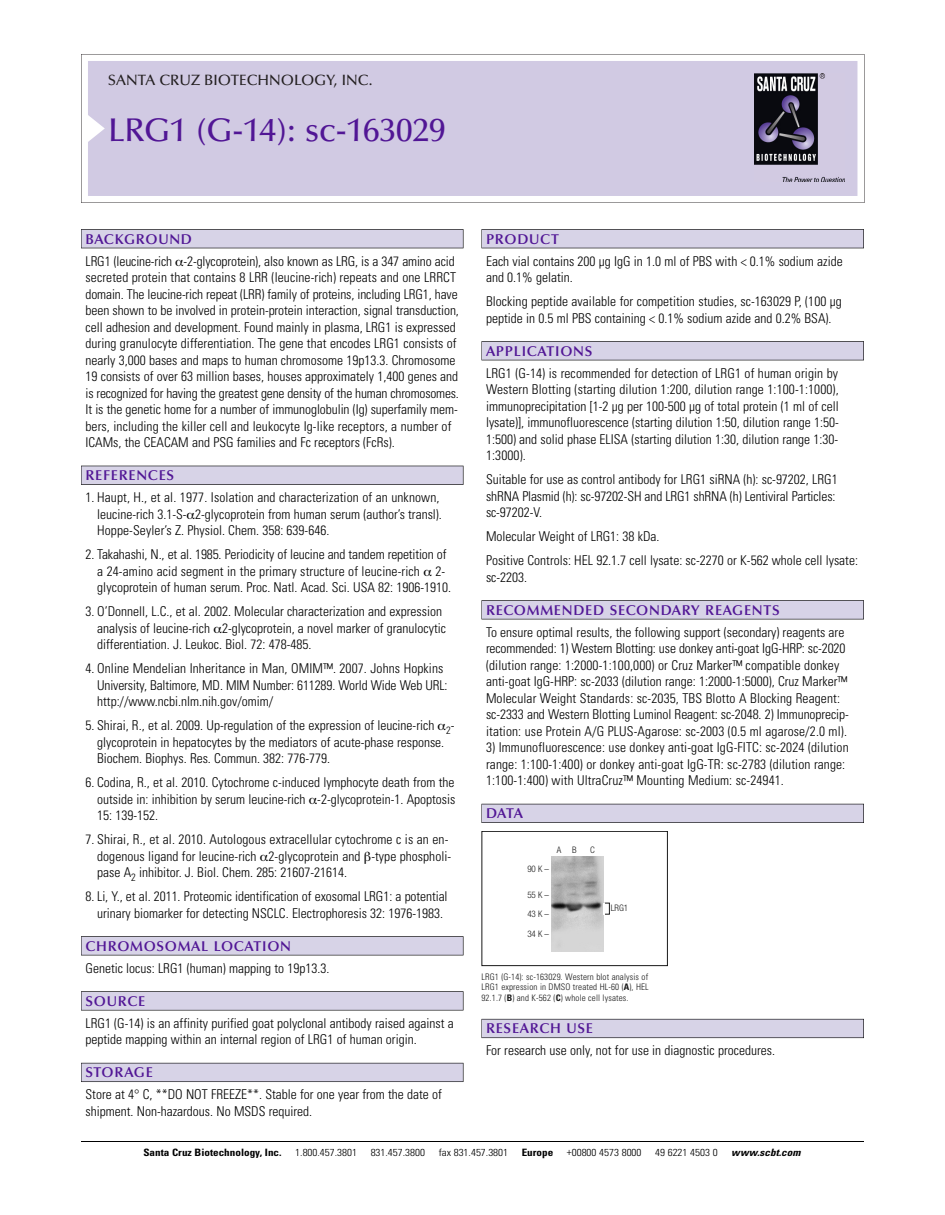
<style>
.page{position:relative;width:945px;height:1215px;background:#fff}
.page>*{position:absolute;margin:0;border:0;box-sizing:border-box;transform-origin:0 0}
.t1{font:500 33px "Optima";color:#511695}
.t2{font:500 15px "Optima";color:#231f20}
.t3{font:600 14.25px "Optima";letter-spacing:.05em;color:#511695}
.t4{font:300 condensed 13.5px/16.5px "Univers";color:#000}
.t5{font:300 condensed 10.2px "Univers";color:#000;scale:1.1 1}
.t6{font:700 condensed 10.2px "Univers";color:#000;scale:1.1 1}
.t7{font:italic 700 condensed 10.2px "Univers";letter-spacing:.005em;color:#000;scale:1.1 1}
.t8{font:9px/10.5px "Univers Condensed Light+QLUTCC";letter-spacing:.015em;color:#191919;text-align:justify}
.t9{font:9px/19.5px "Helvetica Neue Light Cond+MFPSCR";color:#191919;text-align:justify}
.s1{font-family:"Univers Condensed Bold+FXMPIO"}
</style>
<div class="page">
<svg style="left:81px;top:54px;width:783px;height:149px"></svg>
<div style="left:88px;top:61px;width:769px;height:135px;background:#d1cae3"></div>
<img style="left:755px;top:74px;width:90px;height:108px">
<div style="left:81px;top:229px;width:382px;height:19px;background:#525156"></div>
<div style="left:81px;top:230px;width:382px;height:18px;background:#d7d3e7"></div>
<div style="left:81px;top:466px;width:382px;height:19px;background:#515055"></div>
<div style="left:81px;top:466px;width:382px;height:18px;background:#d7d3e7"></div>
<div style="left:81px;top:936px;width:382px;height:19px;background:#545357"></div>
<div style="left:81px;top:937px;width:382px;height:18px;background:#d7d3e7"></div>
<div style="left:81px;top:991px;width:382px;height:19px;background:#575759"></div>
<div style="left:81px;top:992px;width:382px;height:18px;background:#d7d3e7"></div>
<div style="left:81px;top:1063px;width:382px;height:19px;background:#5b5a62"></div>
<div style="left:81px;top:1063px;width:382px;height:18px;background:#d7d3e7"></div>
<div style="left:482px;top:229px;width:382px;height:19px;background:#525156"></div>
<div style="left:482px;top:230px;width:381px;height:18px;background:#d7d3e7"></div>
<div style="left:482px;top:341px;width:382px;height:19px;background:#525155"></div>
<div style="left:482px;top:342px;width:381px;height:18px;background:#d7d3e7"></div>
<div style="left:482px;top:600px;width:382px;height:19px;background:#545357"></div>
<div style="left:482px;top:601px;width:381px;height:18px;background:#d7d3e7"></div>
<div style="left:482px;top:804px;width:382px;height:19px;background:#54535a"></div>
<div style="left:482px;top:804px;width:381px;height:18px;background:#d7d3e7"></div>
<div style="left:482px;top:1019px;width:382px;height:19px;background:#66646e"></div>
<div style="left:482px;top:1019px;width:381px;height:18px;background:#d7d3e7"></div>
<hr style="left:81px;top:1141px;width:783px;height:1px;background:#000">
<div style="left:482px;top:831px;width:186px;height:135px;border:1px solid #191919"></div>
<img style="left:551px;top:856px;width:52px;height:95px">
<p class="t2" style="left:108px;top:74px;width:266px">SANTA CRUZ BIOTECHNOLOGY, INC.</p>
<h1 class="t1" style="left:108px;top:117px;width:339px">LRG1 (G-14): sc-163029</h1>
<p class="t3" style="left:86px;top:233px;width:108px">BACKGROUND</p>
<p class="t4" style="left:86px;top:254px;width:375px">LRG1 (leucine-rich -2-glycoprotein), also known as LRG, is a 347 amino acid secreted protein that contains 8 LRR (leucine-rich) repeats and one LRRCT domain. The leucine-rich repeat (LRR) family of proteins, including LRG1, have been shown to be involved in protein-protein interaction, signal transduction, cell adhesion and development. Found mainly in plasma, LRG1 is expressed during granulocyte differentiation. The gene that encodes LRG1 consists of nearly 3,000 bases and maps to human chromosome 19p13.3. Chromosome 19 consists of over 63 million bases, houses approximately 1,400 genes and is recognized for having the greatest gene density of the human chromosomes.<br>It is the genetic home for a number of immunoglobulin (Ig) superfamily mem&shy;bers, including the killer cell and leukocyte Ig-like receptors, a number of ICAMs, the CEACAM and PSG families and Fc receptors (FcRs).</p>
<p class="t3" style="left:86px;top:470px;width:90px">REFERENCES</p>
<p class="t4" style="left:97px;top:490px;width:346px;text-indent:-12px">1. Haupt, H., et al. 1977. Isolation and characterization of an unknown, leucine-rich 3.1-S- 2-glycoprotein from human serum (author’s transl).<br>Hoppe-Seyler’s Z. Physiol. Chem. 358: 639-646.</p>
<p class="t4" style="left:97px;top:547px;width:356px;text-indent:-12px">2. Takahashi, N., et al. 1985. Periodicity of leucine and tandem repetition of a 24-amino acid segment in the primary structure of leucine-rich 2- glycoprotein of human serum. Proc. Natl. Acad. Sci. USA 82: 1906-1910.</p>
<p class="t4" style="left:97px;top:604px;width:350px;text-indent:-12px">3. O’Donnell, L.C., et al. 2002. Molecular characterization and expression analysis of leucine-rich 2-glycoprotein, a novel marker of granulocytic differentiation. J. Leukoc. Biol. 72: 478-485.</p>
<p class="t4" style="left:97px;top:661px;width:352px;text-indent:-12px">4. Online Mendelian Inheritance in Man, OMIM™. 2007. Johns Hopkins<br>University, Baltimore, MD. MIM Number: 611289. World Wide Web URL: http://www.ncbi.nlm.nih.gov/omim/</p>
<p class="t4" style="left:97px;top:718px;width:359px;text-indent:-12px">5. Shirai, R., et al. 2009. Up-regulation of the expression of leucine-rich <sub>2</sub>- glycoprotein in hepatocytes by the mediators of acute-phase response.<br>Biochem. Biophys. Res. Commun. 382: 776-779.</p>
<p class="t4" style="left:97px;top:775px;width:360px;text-align:justify;text-indent:-12px">6. Codina, R., et al. 2010. Cytochrome c-induced lymphocyte death from the outside in: inhibition by serum leucine-rich -2-glycoprotein-1. Apoptosis 15: 139-152.</p>
<p class="t4" style="left:97px;top:832px;width:356px;text-indent:-12px">7. Shirai, R., et al. 2010. Autologous extracellular cytochrome c is an en&shy;dogenous ligand for leucine-rich 2-glycoprotein and -type phospholi&shy;pase A<sub>2</sub> inhibitor. J. Biol. Chem. 285: 21607-21614.</p>
<p class="t4" style="left:86px;top:889px;width:364px;text-align:center">8. Li, Y., et al. 2011. Proteomic identification of exosomal LRG1: a potential urinary biomarker for detecting NSCLC. Electrophoresis 32: 1976-1983.</p>
<p class="t3" style="left:86px;top:940px;width:207px">CHROMOSOMAL LOCATION</p>
<p class="t4" style="left:86px;top:961px;width:245px">Genetic locus: LRG1 (human) mapping to 19p13.3.</p>
<p class="t3" style="left:86px;top:995px;width:61px">SOURCE</p>
<p class="t4" style="left:86px;top:1016px;width:370px">LRG1 (G-14) is an affinity purified goat polyclonal antibody raised against a peptide mapping within an internal region of LRG1 of human origin.</p>
<p class="t3" style="left:86px;top:1067px;width:69px">STORAGE</p>
<p class="t4" style="left:86px;top:1087px;width:358px">Store at 4° C, **DO NOT FREEZE**. Stable for one year from the date of shipment. Non-hazardous. No MSDS required.</p>
<p class="t3" style="left:486px;top:233px;width:74px">PRODUCT</p>
<p class="t4" style="left:486px;top:254px;width:358px">Each vial contains 200 µg IgG in 1.0 ml of PBS with &lt; 0.1% sodium azide and 0.1% gelatin.</p>
<p class="t4" style="left:486px;top:294px;width:357px">Blocking peptide available for competition studies, sc-163029 P, (100 µg peptide in 0.5 ml PBS containing &lt; 0.1% sodium azide and 0.2% BSA).</p>
<p class="t3" style="left:486px;top:345px;width:108px">APPLICATIONS</p>
<p class="t4" style="left:486px;top:366px;width:354px;text-align:justify">LRG1 (G-14) is recommended for detection of LRG1 of human origin by Western Blotting (starting dilution 1:200, dilution range 1:100-1:1000), immunoprecipitation [1-2 µg per 100-500 µg of total protein (1 ml of cell lysate)], immunofluorescence (starting dilution 1:50, dilution range 1:50- 1:500) and solid phase ELISA (starting dilution 1:30, dilution range 1:30- 1:3000).</p>
<p class="t4" style="left:486px;top:472px;width:353px">Suitable for use as control antibody for LRG1 siRNA (h): sc-97202, LRG1 shRNA Plasmid (h): sc-97202-SH and LRG1 shRNA (h) Lentiviral Particles: sc-97202-V.</p>
<p class="t4" style="left:486px;top:526px;width:373px;line-height:24px">Molecular Weight of LRG1: 38 kDa.<br>Positive Controls: HEL 92.1.7 cell lysate: sc-2270 or K-562 whole cell lysate:</p>
<p class="t4" style="left:486px;top:570px;width:43px">sc-2203.</p>
<p class="t3" style="left:486px;top:604px;width:295px">RECOMMENDED SECONDARY REAGENTS</p>
<p class="t4" style="left:486px;top:625px;width:364px">To ensure optimal results, the following support (secondary) reagents are recommended: 1) Western Blotting: use donkey anti-goat IgG-HRP: sc-2020 (dilution range: 1:2000-1:100,000) or Cruz Marker™ compatible donkey anti-goat IgG-HRP: sc-2033 (dilution range: 1:2000-1:5000), Cruz Marker™ Molecular Weight Standards: sc-2035, TBS Blotto A Blocking Reagent: sc-2333 and Western Blotting Luminol Reagent: sc-2048. 2) Immunoprecip&shy;itation: use Protein A/G PLUS-Agarose: sc-2003 (0.5 ml agarose/2.0 ml).</p>
<p class="t4" style="left:486px;top:740px;width:364px">3) Immunofluorescence: use donkey anti-goat IgG-FITC: sc-2024 (dilution range: 1:100-1:400) or donkey anti-goat IgG-TR: sc-2783 (dilution range:<br>1:100-1:400) with UltraCruz™ Mounting Medium: sc-24941.</p>
<p class="t3" style="left:486px;top:808px;width:39px">DATA</p>
<p class="t9" style="left:557px;top:841px;width:21px">A B</p>
<p class="t9" style="left:590px;top:841px;width:6px">C</p>
<p class="t9" style="left:527px;top:860px;width:23px">90K–</p>
<p class="t9" style="left:527px;top:886px;width:23px">55K– 43K– 34K–</p>
<p class="t9" style="left:611px;top:899px;width:19px">LRG1</p>
<p class="t8" style="left:482px;top:972px;width:169px">LRG1 (G-14): sc-163029. Western blot analysis of LRG1 expression in DMSO treated HL-60 (<span class="s1">A</span>), HEL 92.1.7 (<span class="s1">B</span>) and K-562 (<span class="s1">C</span>) whole cell lysates.</p>
<p class="t3" style="left:486px;top:1023px;width:109px">RESEARCH USE</p>
<p class="t4" style="left:486px;top:1043px;width:290px">For research use only, not for use in diagnostic procedures.</p>
<p class="t6" style="left:143px;top:1148px;width:127px">Santa Cruz Biotechnology, Inc.</p>
<p class="t5" style="left:295px;top:1148px;width:58px">1.800.457.3801</p>
<p class="t5" style="left:371px;top:1148px;width:51px">831.457.3800</p>
<p class="t5" style="left:439px;top:1148px;width:65px">fax 831.457.3801</p>
<p class="t6" style="left:522px;top:1148px;width:30px">Europe</p>
<p class="t5" style="left:567px;top:1148px;width:69px">+00800 4573 8000</p>
<p class="t5" style="left:655px;top:1148px;width:58px">49 6221 4503 0</p>
<p class="t7" style="left:731px;top:1148px;width:64px">www.scbt.com</p>
</div>
